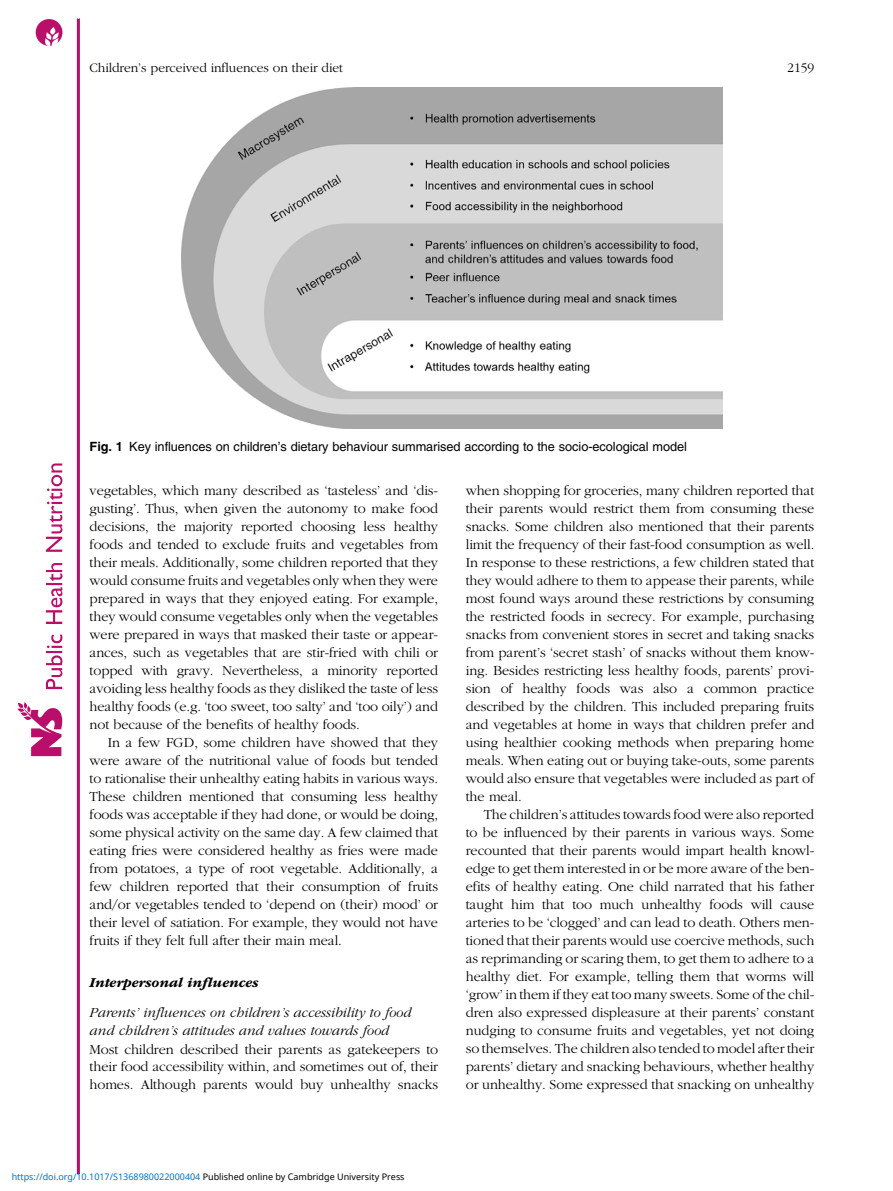
<style>
.page{position:relative;width:893px;height:1191px;background:#fff}
.page>*{position:absolute;margin:0;border:0;box-sizing:border-box;transform-origin:0 0}
.t1{font:14.25px/18px "Adv OT777 cf 4 fb";color:#000;text-align:justify}
.t2{font:14.25px/18px "Adv OT4 e 1564 e 8.I";color:#000}
.t3{font:14.25px "Adv OT0 ecd 02 fa.BI";color:#000}
.t4{font:13.5px "Adv OT777 cf 4 fb";color:#000}
.t5{font:12.75px "Adv OT82 c 4 f 4 c 4";color:#000}
.t6{font:9px "Noto Sans";color:#0172cf}
.s1{font-style:inherit}
.s2{font-family:"Adv O Tf 3919 c 9 c.B"}
.s3{color:#000}
</style>
<div class="page">
<div style="left:77px;top:19px;width:2px;height:1154px;border:1px solid #ba0e6b"></div>
<svg style="left:17px;top:702px;width:45px;height:54px"></svg>
<svg style="left:46px;top:463px;width:16px;height:226px"></svg>
<svg style="left:36px;top:19px;width:26px;height:27px"></svg>
<img style="left:182px;top:87px;width:540px;height:342px">
<p class="t4" style="left:90px;top:63px;width:255px">Children<span class="s1">’</span>s perceived influences on their diet</p>
<p class="t4" style="left:787px;top:63px;width:28px">2159</p>
<p class="t5" style="left:90px;top:442px;width:599px"><span class="s2">Fig. 1</span> Key influences on children<span class="s1">’</span>s dietary behaviour summarised according to the socio-ecological model</p>
<p class="t1" style="left:90px;top:482px;width:350px">vegetables, which many described as <span class="s1">‘</span>tasteless<span class="s1">’</span> and <span class="s1">‘</span>dis&shy;gusting<span class="s1">’</span>. Thus, when given the autonomy to make food decisions, the majority reported choosing less healthy foods and tended to exclude fruits and vegetables from their meals. Additionally, some children reported that they would consume fruits and vegetables only when they were prepared in ways that they enjoyed eating. For example, they would consume vegetables only when the vegetables were prepared in ways that masked their taste or appear&shy;ances, such as vegetables that are stir-fried with chili or topped with gravy. Nevertheless, a minority reported avoiding less healthy foods as they disliked the taste of less healthy foods (e.g. <span class="s1">‘</span>too sweet, too salty<span class="s1">’</span> and <span class="s1">‘</span>too oily<span class="s1">’</span>) and not because of the benefits of healthy foods.</p>
<p class="t1" style="left:90px;top:734px;width:350px;text-indent:18px">In a few FGD, some children have showed that they were aware of the nutritional value of foods but tended to rationalise their unhealthy eating habits in various ways.<br>These children mentioned that consuming less healthy foods was acceptable if they had done, or would be doing, some physical activity on the same day. A few claimed that eating fries were considered healthy as fries were made from potatoes, a type of root vegetable. Additionally, a few children reported that their consumption of fruits and/or vegetables tended to <span class="s1">‘</span>depend on (their) mood<span class="s1">’</span> or their level of satiation. For example, they would not have fruits if they felt full after their main meal.</p>
<p class="t3" style="left:90px;top:977px;width:170px">Interpersonal influences</p>
<p class="t2" style="left:90px;top:1005px;width:323px">Parents<span class="s1">’</span> influences on children<span class="s1">’</span>s accessibility to food and children<span class="s1">’</span>s attitudes and values towards food</p>
<p class="t1" style="left:90px;top:1041px;width:350px">Most children described their parents as gatekeepers to their food accessibility within, and sometimes out of, their homes. Although parents would buy unhealthy snacks</p>
<p class="t1" style="left:466px;top:482px;width:350px">when shopping for groceries, many children reported that their parents would restrict them from consuming these snacks. Some children also mentioned that their parents limit the frequency of their fast-food consumption as well.<br>In response to these restrictions, a few children stated that they would adhere to them to appease their parents, while most found ways around these restrictions by consuming the restricted foods in secrecy. For example, purchasing snacks from convenient stores in secret and taking snacks from parent<span class="s1">’</span>s <span class="s1">‘</span>secret stash<span class="s1">’</span> of snacks without them know&shy;ing. Besides restricting less healthy foods, parents<span class="s1">’</span> provi&shy;sion of healthy foods was also a common practice described by the children. This included preparing fruits and vegetables at home in ways that children prefer and using healthier cooking methods when preparing home meals. When eating out or buying take-outs, some parents would also ensure that vegetables were included as part of the meal.</p>
<p class="t1" style="left:466px;top:806px;width:350px;text-indent:18px">The children<span class="s1">’</span>s attitudes towards food were also reported to be influenced by their parents in various ways. Some recounted that their parents would impart health knowl&shy;edge to get them interested in or be more aware of the ben&shy;efits of healthy eating. One child narrated that his father taught him that too much unhealthy foods will cause arteries to be <span class="s1">‘</span>clogged<span class="s1">’</span> and can lead to death. Others men&shy;tioned that their parents would use coercive methods, such as reprimanding or scaring them, to get them to adhere to a healthy diet. For example, telling them that worms will <span class="s1">‘</span>grow<span class="s1">’</span> in them if they eat too many sweets. Some of the chil&shy;dren also expressed displeasure at their parents<span class="s1">’</span> constant nudging to consume fruits and vegetables, yet not doing so themselves. The children also tended to model after their parents<span class="s1">’</span> dietary and snacking behaviours, whether healthy or unhealthy. Some expressed that snacking on unhealthy</p>
<p class="t6" style="left:12px;top:1170px;width:394px">https://doi.org/10.1017/S1368980022000404 <span class="s3">Published online by Cambridge University Press</span></p>
</div>
